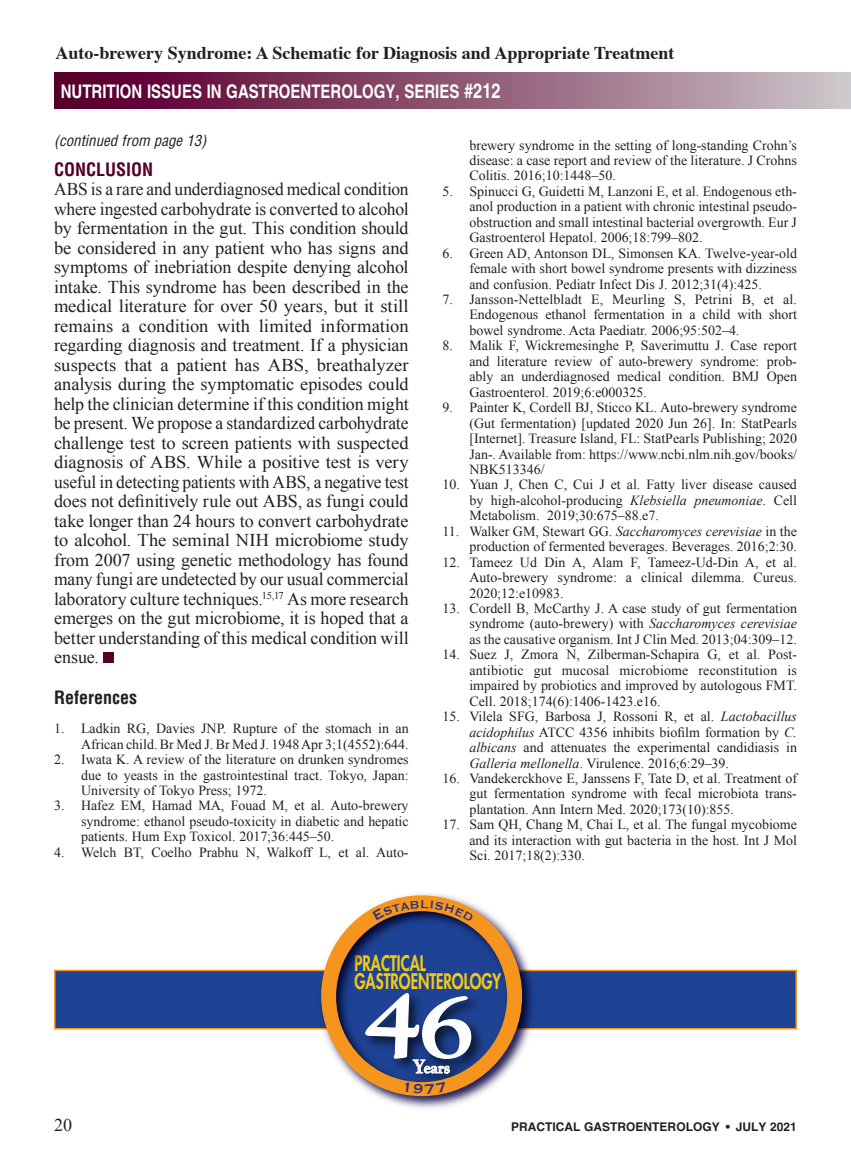
<style>
.page{position:relative;width:851px;height:1161px;background:#fff}
.page>*{position:absolute;margin:0;border:0;box-sizing:border-box;transform-origin:0 0}
.t1{font:800 20.85px/18.9px "Futura";color:#f6ca0f;scale:.72 1}
.t2{font:700 18.9px "Goudy";color:#fdfdfd}
.t3{font:700 18.75px "Helvetica";color:#fff;scale:.8 1}
.A_Body_Copy-1st_P{font:18px/19.5px "Times New Roman";color:#231f20;text-align:justify}
.t4{font:700 18px "Times";color:#231f20}
._1_Head{font:700 condensed 18px "Helvetica";color:#540028}
.A_Reference_Title{font:700 condensed 18px "Helvetica LT Std";color:#231f20}
.t5{font:700 16.05px "Goudy";color:#fdfdfd}
.t6{font:italic condensed 15px "Helvetica";color:#231f20}
.t7{font:13.95px/15.5px "Times New Roman";color:#231f20;text-align:justify}
.t8{font:700 12px "Helvetica";color:#231f20}
.s1{font-size:20.7px}
.s2{font-style:italic}
</style>
<div class="page">
<div style="left:54px;top:73px;width:796px;height:36px;background:linear-gradient(to right,#540024,#cac2c6)"></div>
<div style="left:103px;top:652px;width:11px;height:11px;background:#540028"></div>
<div style="left:54px;top:970px;width:742px;height:59px;background:#1e4394;border:2px solid #f7961d"></div>
<img style="left:315px;top:893px;width:221px;height:206px">
<svg style="left:321px;top:895px;width:201px;height:201px"></svg>
<svg style="left:372px;top:900px;width:101px;height:22px"></svg>
<svg style="left:364px;top:928px;width:108px;height:181px"></svg>
<p class="t4" style="left:56px;top:35px;width:620px">Auto-brewery Syndrome: A Schematic for Diagnosis and Appropriate Treatment</p>
<h3 class="t3" style="left:61px;top:79px;width:551px">NUTRITION ISSUES IN GASTROENTEROLOGY, SERIES <span class="s1">#212</span></h3>
<h3 class="t3" style="left:464px;top:79px;width:12px">#</h3>
<p class="t6" style="left:54px;top:131px;width:154px">(continued from page 13)</p>
<p class="t7" style="left:469px;top:137px;width:329px">brewery syndrome in the setting of long-standing Crohn’s disease: a case report and review of the literature. J Crohns Colitis. 2016;10:1448–50.</p>
<p class="t7" style="left:469px;top:183px;width:329px;text-indent:-27px">5. Spinucci G, Guidetti M, Lanzoni E, et al. Endogenous eth&shy;anol production in a patient with chronic intestinal pseudo&shy;obstruction and small intestinal bacterial overgrowth. Eur J Gastroenterol Hepatol. 2006;18:799–802.</p>
<p class="t7" style="left:469px;top:245px;width:329px;text-indent:-27px">6. Green AD, Antonson DL, Simonsen KA. Twelve-year-old female with short bowel syndrome presents with dizziness and confusion. Pediatr Infect Dis J. 2012;31(4):425.</p>
<p class="t7" style="left:469px;top:291px;width:329px;text-indent:-27px">7. Jansson-Nettelbladt E, Meurling S, Petrini B, et al.<br>Endogenous ethanol fermentation in a child with short bowel syndrome. Acta Paediatr. 2006;95:502–4.</p>
<p class="t7" style="left:469px;top:338px;width:329px;text-indent:-27px">8. Malik F, Wickremesinghe P, Saverimuttu J. Case report and literature review of auto-brewery syndrome: prob&shy;ably an underdiagnosed medical condition. BMJ Open Gastroenterol. 2019;6:e000325.</p>
<p class="t7" style="left:469px;top:400px;width:329px;text-indent:-27px">9. Painter K, Cordell BJ, Sticco KL. Auto-brewery syndrome (Gut fermentation) [updated 2020 Jun 26]. In: StatPearls [Internet]. Treasure Island, FL: StatPearls Publishing; 2020<br>Jan-. Available from: https://www.ncbi.nlm.nih.gov/books/ NBK513346/</p>
<p class="t7" style="left:469px;top:477px;width:329px;text-indent:-27px">10. Yuan J, Chen C, Cui J et al. Fatty liver disease caused by high-alcohol-producing <span class="s2">Klebsiella pneumoniae</span>. Cell Metabolism. 2019;30:675–88.e7.</p>
<p class="t7" style="left:442px;top:523px;width:356px;text-align:right">11. Walker GM, Stewart GG. <span class="s2">Saccharomyces cerevisiae</span> in the production of fermented beverages. Beverages. 2016;2:30.</p>
<p class="t7" style="left:469px;top:554px;width:329px;text-indent:-27px">12. Tameez Ud Din A, Alam F, Tameez-Ud-Din A, et al.<br>Auto-brewery syndrome: a clinical dilemma. Cureus.<br>2020;12:e10983.</p>
<p class="t7" style="left:469px;top:600px;width:329px;text-indent:-27px">13. Cordell B, McCarthy J. A case study of gut fermentation syndrome (auto-brewery) with <span class="s2">Saccharomyces cerevisiae </span>as the causative organism. Int J Clin Med. 2013;04:309–12.</p>
<p class="t7" style="left:469px;top:647px;width:329px;text-indent:-27px">14. Suez J, Zmora N, Zilberman-Schapira G, et al. Post&shy;antibiotic gut mucosal microbiome reconstitution is impaired by probiotics and improved by autologous FMT.<br>Cell. 2018;174(6):1406-1423.e16.</p>
<p class="t7" style="left:469px;top:709px;width:329px;text-indent:-27px">15. Vilela SFG, Barbosa J, Rossoni R, et al. <span class="s2">Lactobacillus acidophilus</span> ATCC 4356 inhibits biofilm formation by <span class="s2">C. albicans</span> and attenuates the experimental candidiasis in <span class="s2">Galleria mellonella</span>. Virulence. 2016;6:29–39.</p>
<p class="t7" style="left:469px;top:770px;width:329px;text-indent:-27px">16. Vandekerckhove E, Janssens F, Tate D, et al. Treatment of gut fermentation syndrome with fecal microbiota trans&shy;plantation. Ann Intern Med. 2020;173(10):855.</p>
<p class="t7" style="left:469px;top:817px;width:329px;text-indent:-27px">17. Sam QH, Chang M, Chai L, et al. The fungal mycobiome and its interaction with gut bacteria in the host. Int J Mol Sci. 2017;18(2):330.</p>
<p class="_1_Head" style="left:54px;top:158px;width:101px">CONCLUSION</p>
<p class="A_Body_Copy-1st_P" style="left:54px;top:179px;width:356px">ABS is a rare and underdiagnosed medical condition where ingested carbohydrate is converted to alcohol by fermentation in the gut. This condition should be considered in any patient who has signs and symptoms of inebriation despite denying alcohol intake. This syndrome has been described in the medical literature for over 50 years, but it still remains a condition with limited information regarding diagnosis and treatment. If a physician suspects that a patient has ABS, breathalyzer analysis during the symptomatic episodes could help the clinician determine if this condition might be present. We propose a standardized carbohydrate challenge test to screen patients with suspected diagnosis of ABS. While a positive test is very useful in detecting patients with ABS, a negative test does not definitively rule out ABS, as fungi could take longer than 24 hours to convert carbohydrate to alcohol. The seminal NIH microbiome study from 2007 using genetic methodology has found many fungi are undetected by our usual commercial laboratory culture techniques.<sup>15,17</sup> As more research emerges on the gut microbiome, it is hoped that a better understanding of this medical condition will ensue.</p>
<p class="A_Reference_Title" style="left:54px;top:686px;width:84px">References</p>
<p class="t7" style="left:54px;top:721px;width:356px;text-align:right">1. Ladkin RG, Davies JNP. Rupture of the stomach in an<br>African child. Br Med J. Br Med J. 1948 Apr 3;1(4552):644.</p>
<p class="t7" style="left:81px;top:751px;width:329px;text-indent:-27px">2. Iwata K. A review of the literature on drunken syndromes due to yeasts in the gastrointestinal tract. Tokyo, Japan:<br>University of Tokyo Press; 1972.</p>
<p class="t7" style="left:81px;top:798px;width:329px;text-indent:-27px">3. Hafez EM, Hamad MA, Fouad M, et al. Auto-brewery syndrome: ethanol pseudo-toxicity in diabetic and hepatic patients. Hum Exp Toxicol. 2017;36:445–50.</p>
<p class="t7" style="left:54px;top:844px;width:356px">4. Welch BT, Coelho Prabhu N, Walkoff L, et al. Auto-</p>
<p class="t1" style="left:354px;top:953px;width:205px">PRACTICAL<br>GASTROENTEROLOGY</p>
<p class="t2" style="left:412px;top:1055px;width:14px">Y</p>
<p class="t5" style="left:423px;top:1058px;width:28px">ears</p>
<p class="A_Body_Copy-1st_P" style="left:54px;top:1115px;width:19px">20</p>
<p class="t8" style="left:511px;top:1119px;width:287px">PRACTICAL GASTROENTEROLOGY • JULY 2021</p>
</div>
